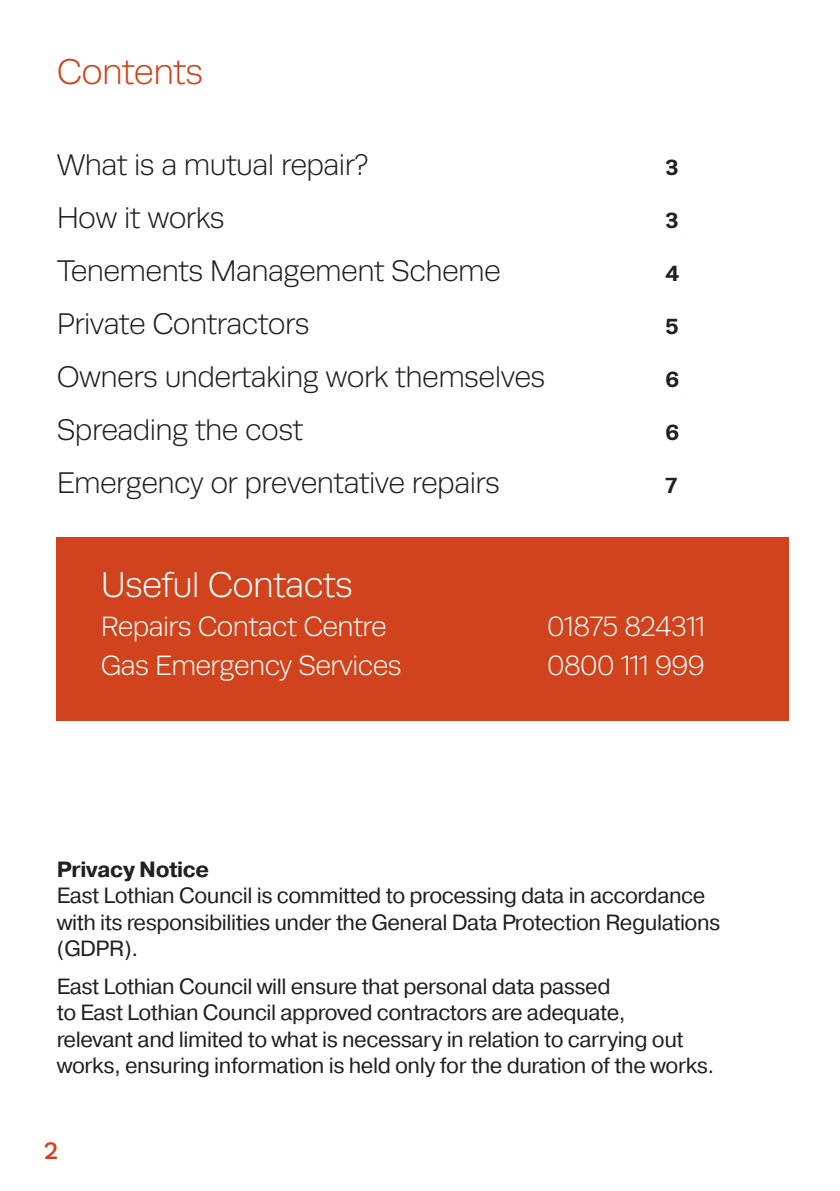
<style>
.page{position:relative;width:840px;height:1191px;background:#fff}
.page>*{position:absolute;margin:0;border:0;box-sizing:border-box;transform-origin:0 0}
.t1{font:300 36px "Runda";letter-spacing:-.02em;color:#fff}
.t2{font:300 36px "Runda";letter-spacing:-.02em;color:#d0431c}
.t3{font:300 30px "Runda";letter-spacing:-.02em;color:#231f20}
.t4{font:300 28px "Runda";letter-spacing:-.02em;color:#fff}
.t5{font:500 24px "Runda";color:#d0431c}
.t6{font:22px/26.4px "Pragmatica";letter-spacing:-.02em;color:#231f20}
.t7{font:700 22px "Pragmatica";letter-spacing:-.02em;color:#231f20}
.t8{font:700 22px "Runda";color:#231f20}
</style>
<div class="page">
<div style="left:57px;top:537px;width:731px;height:183px;background:#d0431c"></div>
<h1 class="t2" style="left:57px;top:53px;width:148px">Contents</h1>
<h2 class="t3" style="left:57px;top:148px;width:313px">What is a mutual repair?</h2>
<p class="t8" style="left:665px;top:154px;width:15px">3</p>
<h2 class="t3" style="left:57px;top:201px;width:169px">How it works</h2>
<p class="t8" style="left:665px;top:207px;width:15px">3</p>
<h2 class="t3" style="left:57px;top:254px;width:445px">Tenements Management Scheme</h2>
<p class="t8" style="left:665px;top:260px;width:15px">4</p>
<h2 class="t3" style="left:57px;top:307px;width:254px">Private Contractors</h2>
<p class="t8" style="left:665px;top:313px;width:15px">5</p>
<h2 class="t3" style="left:57px;top:360px;width:490px">Owners undertaking work themselves</h2>
<p class="t8" style="left:665px;top:366px;width:15px">6</p>
<h2 class="t3" style="left:57px;top:413px;width:248px">Spreading the cost</h2>
<p class="t8" style="left:665px;top:419px;width:15px">6</p>
<h2 class="t3" style="left:57px;top:466px;width:444px">Emergency or preventative repairs</h2>
<p class="t8" style="left:665px;top:472px;width:13px">7</p>
<h1 class="t1" style="left:101px;top:565px;width:253px">Useful Contacts</h1>
<p class="t4" style="left:101px;top:611px;width:287px">Repairs Contact Centre</p>
<p class="t4" style="left:547px;top:611px;width:159px">01875 824311</p>
<p class="t4" style="left:101px;top:650px;width:302px">Gas Emergency Services</p>
<p class="t4" style="left:547px;top:650px;width:159px">0800 111 999</p>
<p class="t7" style="left:57px;top:855px;width:154px">Privacy Notice</p>
<p class="t6" style="left:57px;top:883px;width:664px">East Lothian Council is committed to processing data in accordance with its responsibilities under the General Data Protection Regulations (GDPR).</p>
<p class="t6" style="left:57px;top:973px;width:658px">East Lothian Council will ensure that personal data passed<br>to East Lothian Council approved contractors are adequate,<br>relevant and limited to what is necessary in relation to carrying out works, ensuring information is held only for the duration of the works.</p>
<p class="t5" style="left:44px;top:1136px;width:15px">2</p>
</div>
